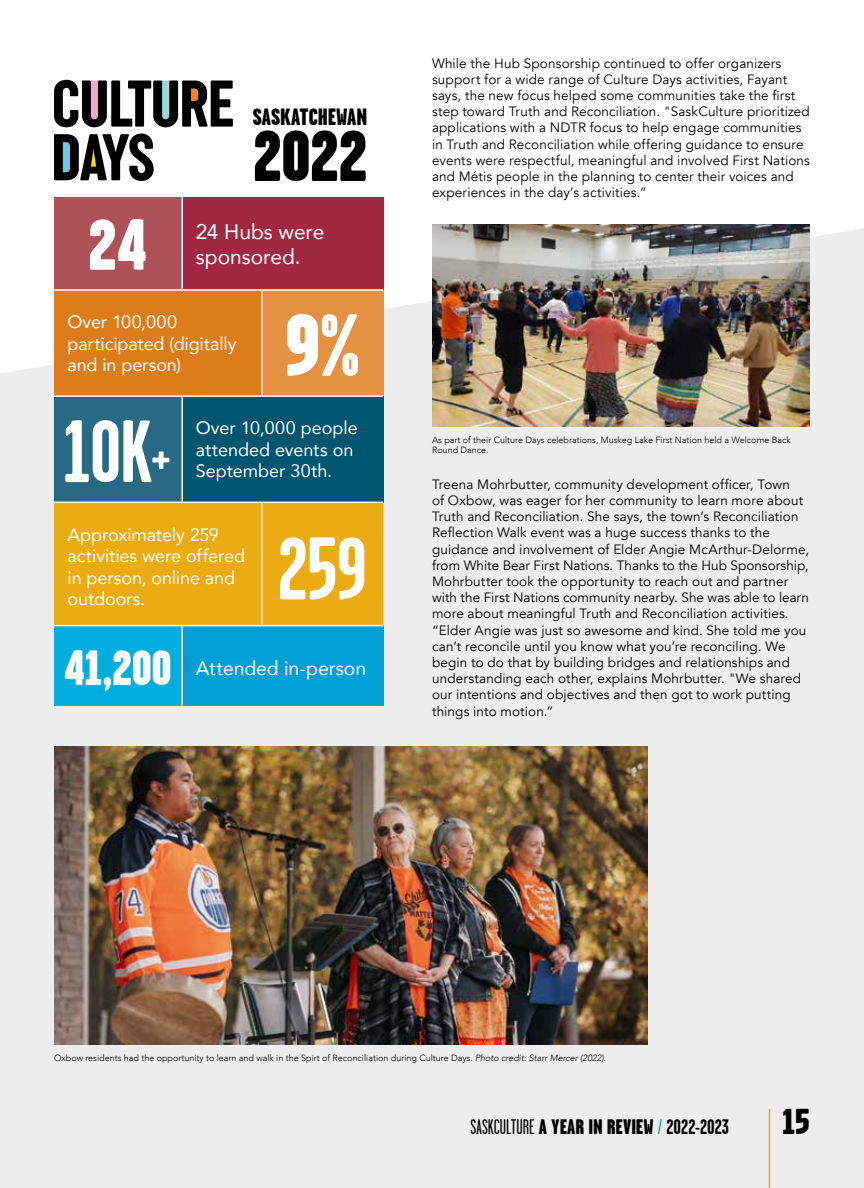
<style>
.page{position:relative;width:864px;height:1188px;background:#fff}
.page>*{position:absolute;margin:0;border:0;box-sizing:border-box;transform-origin:0 0}
.t1{font:700 88.5px "Garage Gothic";letter-spacing:-.01em;color:#fff}
.t2{font:900 88.5px "Garage Gothic";color:#fff}
.t3{font:900 72.15px "Garage Gothic";color:#000}
.t4{font:900 72px "Garage Gothic";color:#fff}
.t5{font:900 49.5px "Garage Gothic";color:#fff}
.t6{font:900 36px "Garage Gothic";color:#000}
.t7{font:900 23.7px "Garage Gothic";color:#000}
.t8{font:900 21px "Garage Gothic";letter-spacing:-.005em;color:#000}
.t9{font:21px/25.2px "Avenir";color:#fff}
.t10{font:19.5px "Avenir";letter-spacing:-.005em;color:#fff}
.t11{font:18px/21.6px "Avenir";letter-spacing:-.005em;color:#fff}
.t12{font:13.5px/16.2px "Avenir";letter-spacing:.01em;color:#000}
.t13{font:300 9px/10.8px "Avenir";color:#000}
.s1{font-style:italic}
.s2{font-weight:400}
.s3{font-weight:400;color:#00a0d7}
.s4{font-weight:700}
</style>
<div class="page">
<div style="left:0;top:228px;width:864px;height:960px;background:#ededee"></div>
<div style="left:54px;top:197px;width:128px;height:93px;background:#ae525a"></div>
<div style="left:182px;top:197px;width:201px;height:93px;background:#a02843"></div>
<div style="left:54px;top:290px;width:208px;height:106px;background:#dd7c1b"></div>
<div style="left:262px;top:290px;width:121px;height:106px;background:#e49143"></div>
<div style="left:54px;top:396px;width:128px;height:106px;background:#286a84"></div>
<div style="left:182px;top:396px;width:201px;height:106px;background:#00556f"></div>
<div style="left:54px;top:503px;width:329px;height:122px;background:#ebab13"></div>
<div style="left:54px;top:626px;width:128px;height:80px;background:#03addd"></div>
<div style="left:182px;top:626px;width:201px;height:80px;background:#00a0d7"></div>
<hr style="left:182px;top:197px;width:1px;height:92px;background:#fff">
<hr style="left:261px;top:291px;width:2px;height:104px;background:#fff">
<hr style="left:182px;top:397px;width:1px;height:105px;background:#fff">
<hr style="left:261px;top:503px;width:2px;height:122px;background:#fff">
<hr style="left:182px;top:626px;width:1px;height:80px;background:#fff">
<hr style="left:54px;top:289px;width:128px;height:2px;background:#fff">
<hr style="left:182px;top:289px;width:80px;height:2px;background:#fff">
<hr style="left:262px;top:289px;width:121px;height:2px;background:#fff">
<hr style="left:54px;top:395px;width:128px;height:2px;background:#fff">
<hr style="left:182px;top:395px;width:80px;height:2px;background:#fff">
<hr style="left:262px;top:395px;width:121px;height:2px;background:#fff">
<hr style="left:54px;top:502px;width:128px;height:1px;background:#fff">
<hr style="left:182px;top:502px;width:80px;height:1px;background:#fff">
<hr style="left:262px;top:502px;width:121px;height:1px;background:#fff">
<hr style="left:54px;top:625px;width:128px;height:1px;background:#fff">
<hr style="left:182px;top:625px;width:80px;height:1px;background:#fff">
<hr style="left:262px;top:625px;width:121px;height:1px;background:#fff">
<svg style="left:54px;top:80px;width:179px;height:47px"></svg>
<svg style="left:54px;top:133px;width:100px;height:48px"></svg>
<img style="left:54px;top:746px;width:594px;height:299px">
<img style="left:432px;top:224px;width:378px;height:203px">
<hr style="left:769px;top:1109px;width:1px;height:79px;background:#ebab13">
<h3 class="t7" style="left:253px;top:103px;width:116px">SASKATCHEWAN</h3>
<h2 class="t3" style="left:253px;top:116px;width:117px">2022</h2>
<h3 class="t4" style="left:88px;top:205px;width:61px">24</h3>
<h3 class="t9" style="left:196px;top:218px;width:130px">24 Hubs were sponsored.</h3>
<h3 class="t11" style="left:68px;top:310px;width:171px">Over 100,000 participated (digitally and in person)</h3>
<h1 class="t2" style="left:284px;top:296px;width:78px">9%</h1>
<h1 class="t1" style="left:63px;top:404px;width:110px">10K+</h1>
<h3 class="t11" style="left:196px;top:417px;width:164px">Over 10,000 people attended events on<br>September 30th.</h3>
<h3 class="t11" style="left:68px;top:523px;width:179px">Approximately 259 activities were offered in person, online and outdoors.</h3>
<h1 class="t1" style="left:278px;top:522px;width:91px">259</h1>
<h3 class="t5" style="left:64px;top:641px;width:110px">41,200</h3>
<h3 class="t10" style="left:196px;top:653px;width:172px">Attended in-person</h3>
<p class="t12" style="left:432px;top:55px;width:379px">While the Hub Sponsorship continued to offer organizers support for a wide range of Culture Days activities, Fayant says, the new focus helped some communities take the first step toward Truth and Reconciliation. "SaskCulture prioritized applications with a NDTR focus to help engage communities in Truth and Reconciliation while offering guidance to ensure events were respectful, meaningful and involved First Nations and Métis people in the planning to center their voices and experiences in the day’s activities.”</p>
<p class="t13" style="left:432px;top:434px;width:360px">As part of their Culture Days celebrations, Muskeg Lake First Nation held a Welcome Back<br>Round Dance.</p>
<p class="t12" style="left:432px;top:476px;width:379px">Treena Mohrbutter, community development officer, Town<br>of Oxbow, was eager for her community to learn more about Truth and Reconciliation. She says, the town’s Reconciliation Reflection Walk event was a huge success thanks to the guidance and involvement of Elder Angie McArthur-Delorme, from White Bear First Nations. Thanks to the Hub Sponsorship, Mohrbutter took the opportunity to reach out and partner with the First Nations community nearby. She was able to learn more about meaningful Truth and Reconciliation activities. “Elder Angie was just so awesome and kind. She told me you can’t reconcile until you know what you’re reconciling. We begin to do that by building bridges and relationships and understanding each other, explains Mohrbutter. "We shared our intentions and objectives and then got to work putting things into motion.”</p>
<p class="t13" style="left:54px;top:1052px;width:554px">Oxbow residents had the opportunity to learn and walk in the Spirt of Reconciliation during Culture Days. <span class="s1">Photo credit: Starr Mercer (2022).</span></p>
<h3 class="t8" style="left:470px;top:1115px;width:260px"><span class="s2">SASKCULTURE</span> A YEAR IN REVIEW <span class="s3">/</span> <span class="s4">2022-2023</span></h3>
<h3 class="t6" style="left:782px;top:1102px;width:29px">15</h3>
</div>
